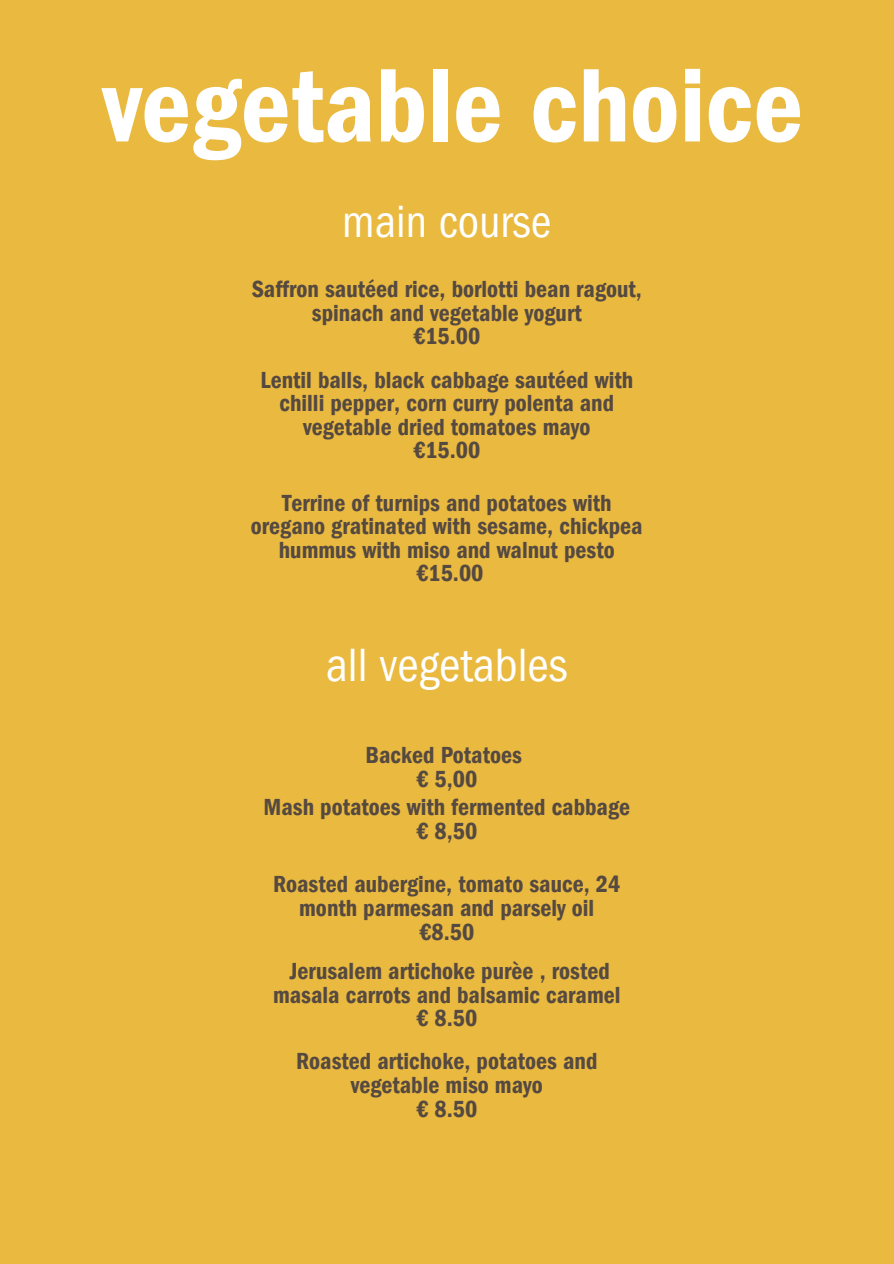
<style>
.page{position:relative;width:894px;height:1264px;background:#fff}
.page>*{position:absolute;margin:0;border:0;box-sizing:border-box;transform-origin:0 0}
.t1{font:108.15px "Franklin Gothic LT Pro Dm Cn";color:#fff}
.t2{font:condensed 48px "Franklin Gothic LT Pro";color:#fff}
.t3{font:condensed 46.5px "Franklin Gothic LT Pro";color:#fff}
.t4{font:24px/23.7px "Franklin Gothic LT Pro Dm Cn";color:#554940;text-align:center}
</style>
<div class="page">
<div style="left:0;top:0;width:893px;height:1263px;background:#e9b940"></div>
<h1 class="t1" style="left:102px;top:67px;width:702px">vegetable choice</h1>
<p class="t3" style="left:342px;top:205px;width:210px">main course</p>
<h2 class="t4" style="left:251px;top:280px;width:391px">Saffron sautéed rice, borlotti bean ragout, spinach and vegetable yogurt</h2>
<p class="t4" style="left:413px;top:328px;width:69px">€15.00</p>
<p class="t4" style="left:260px;top:371px;width:374px">Lentil balls, black cabbage sautéed with chilli pepper, corn curry polenta and vegetable dried tomatoes mayo</p>
<p class="t4" style="left:413px;top:442px;width:69px">€15.00</p>
<p class="t4" style="left:251px;top:494px;width:393px">Terrine of turnips and potatoes with oregano gratinated with sesame, chickpea hummus with miso and walnut pesto</p>
<p class="t4" style="left:416px;top:565px;width:69px">€15.00</p>
<h2 class="t2" style="left:326px;top:648px;width:243px">all vegetables</h2>
<p class="t4" style="left:365px;top:746px;width:158px">Backed Potatoes</p>
<p class="t4" style="left:416px;top:770px;width:63px">€ 5,00</p>
<p class="t4" style="left:263px;top:798px;width:368px">Mash potatoes with fermented cabbage</p>
<p class="t4" style="left:416px;top:822px;width:63px">€ 8,50</p>
<p class="t4" style="left:273px;top:876px;width:349px">Roasted aubergine, tomato sauce, 24 month parmesan and parsely oil</p>
<p class="t4" style="left:419px;top:923px;width:57px">€8.50</p>
<p class="t4" style="left:273px;top:962px;width:349px">Jerusalem artichoke purèe , rosted masala carrots and balsamic caramel</p>
<p class="t4" style="left:416px;top:1009px;width:63px">€ 8.50</p>
<p class="t4" style="left:296px;top:1052px;width:302px">Roasted artichoke, potatoes and vegetable miso mayo</p>
<p class="t4" style="left:416px;top:1100px;width:63px">€ 8.50</p>
</div>
